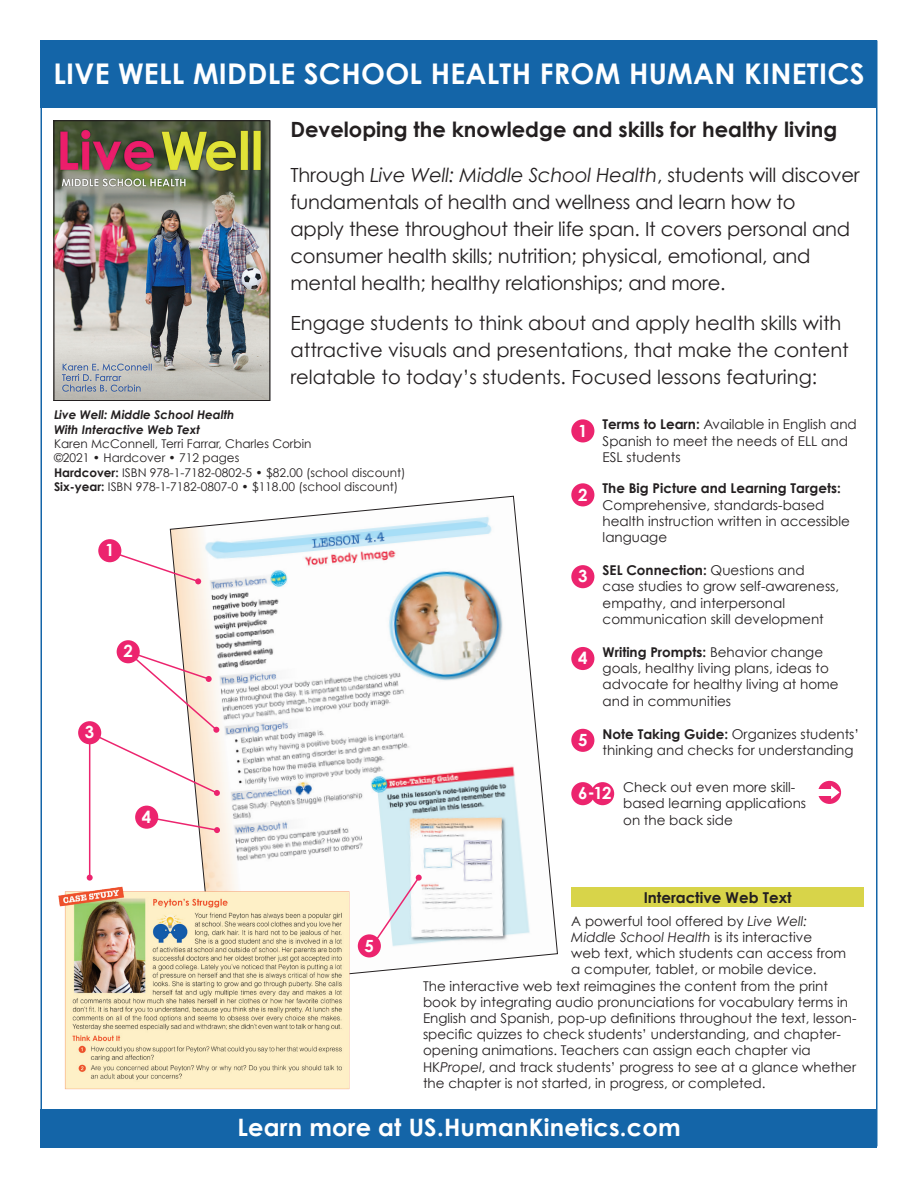
<style>
.page{position:relative;width:918px;height:1188px;background:#fff}
.page>*{position:absolute;margin:0;border:0;box-sizing:border-box;transform-origin:0 0}
.t1{font:700 28.5px "Century Gothic";letter-spacing:.01em;color:#fff}
.t2{font:700 24px "Century Gothic";letter-spacing:.01em;color:#fff}
.t3{font:700 21px "Century Gothic";color:#231f20}
.t4{font:19.5px/27px "Century Gothic";letter-spacing:-.01em;color:#231f20}
.t5{font:700 16.8px "Century Gothic";color:#fff}
.t6{font:700 15px "Century Gothic";color:#231f20}
.t7{font:13.5px/16.2px "Century Gothic";color:#231f20}
.t8{font:italic 13.5px "Century Gothic";color:#231f20}
.t9{font:700 13.5px "Century Gothic";color:#231f20}
.t10{font:12px/14.4px "Century Gothic";color:#231f20}
.t11{font:italic 700 12px/14.4px "Century Gothic";color:#231f20}
.s1{font-style:italic}
.s2{font-weight:700}
.s3{font-style:normal}
</style>
<div class="page">
<img style="left:56px;top:122px;width:212px;height:277px">
<div style="left:54px;top:120px;width:216px;height:281px;border:1px solid #231f20"></div>
<div style="left:40px;top:40px;width:838px;height:68px;background:#1465a8"></div>
<div style="left:40px;top:1109px;width:838px;height:39px;background:#1465a8"></div>
<svg style="left:169px;top:495px;width:389px;height:479px"></svg>
<img style="left:58px;top:881px;width:300px;height:209px">
<div style="left:571px;top:887px;width:293px;height:20px;background:#d8d449"></div>
<div style="left:571px;top:419px;width:23px;height:23px;background:#ec246e;border-radius:50%"></div>
<div style="left:98px;top:539px;width:23px;height:23px;background:#ec246e;border-radius:50%"></div>
<div style="left:571px;top:483px;width:23px;height:23px;background:#ec246e;border-radius:50%"></div>
<div style="left:571px;top:565px;width:23px;height:23px;background:#ec246e;border-radius:50%"></div>
<div style="left:571px;top:647px;width:23px;height:23px;background:#ec246e;border-radius:50%"></div>
<div style="left:571px;top:729px;width:23px;height:23px;background:#ec246e;border-radius:50%"></div>
<div style="left:571px;top:782px;width:23px;height:23px;background:#ec246e;border-radius:50%"></div>
<div style="left:591px;top:782px;width:23px;height:23px;background:#ec246e;border-radius:50%"></div>
<div style="left:818px;top:781px;width:23px;height:23px;background:#ec246e;border-radius:50%"></div>
<svg style="left:831px;top:786px;width:9px;height:13px"></svg>
<div style="left:817px;top:789px;width:16px;height:7px;background:#fff"></div>
<svg style="left:114px;top:552px;width:87px;height:32px"></svg>
<div style="left:117px;top:640px;width:23px;height:23px;background:#ec246e;border-radius:50%"></div>
<svg style="left:88px;top:648px;width:132px;height:148px"></svg>
<hr style="left:89px;top:733px;width:1px;height:145px;background:#ec246e">
<svg style="left:87px;top:875px;width:6px;height:6px"></svg>
<div style="left:78px;top:721px;width:23px;height:23px;background:#ec246e;border-radius:50%"></div>
<svg style="left:150px;top:815px;width:70px;height:18px"></svg>
<div style="left:135px;top:806px;width:23px;height:23px;background:#ec246e;border-radius:50%"></div>
<svg style="left:366px;top:875px;width:56px;height:79px"></svg>
<div style="left:358px;top:934px;width:23px;height:23px;background:#ec246e;border-radius:50%"></div>
<h1 class="t1" style="left:53px;top:56px;width:813px">LIVE WELL MIDDLE SCHOOL HEALTH FROM HUMAN KINETICS</h1>
<h3 class="t3" style="left:291px;top:116px;width:548px">Developing the knowledge and skills for healthy living</h3>
<p class="t4" style="left:291px;top:161px;width:571px">Through <span class="s1">Live Well: Middle School Health</span>, students will discover fundamentals of health and wellness and learn how to<br>apply these throughout their life span. It covers personal and consumer health skills; nutrition; physical, emotional, and mental health; healthy relationships; and more.</p>
<h3 class="t4" style="left:291px;top:309px;width:560px">Engage students to think about and apply health skills with attractive visuals and presentations, that make the content relatable to today’s students. Focused lessons featuring:</h3>
<p class="t11" style="left:54px;top:407px;width:182px">Live Well: Middle School Health<br>With Interactive Web Text</p>
<p class="t10" style="left:54px;top:436px;width:353px">Karen McConnell, Terri Farrar, Charles Corbin<br>©2021 • Hardcover • 712 pages<br><span class="s2">Hardcover:</span> ISBN 978-1-7182-0802-5 • $82.00 (school discount)<br><span class="s2">Six-year:</span> ISBN 978-1-7182-0807-0 • $118.00 (school discount)</p>
<p class="t5" style="left:105px;top:540px;width:11px">1</p>
<p class="t5" style="left:85px;top:722px;width:11px">3</p>
<p class="t5" style="left:123px;top:641px;width:11px">2</p>
<p class="t5" style="left:142px;top:806px;width:11px">4</p>
<p class="t7" style="left:603px;top:416px;width:256px"><span class="s2">Terms to Learn:</span> Available in English and<br>Spanish to meet the needs of ELL and<br>ESL students</p>
<p class="t9" style="left:603px;top:480px;width:240px">The Big Picture and Learning Targets:</p>
<p class="t7" style="left:603px;top:496px;width:249px">Comprehensive, standards-based health instruction written in accessible language</p>
<p class="t7" style="left:603px;top:562px;width:238px"><span class="s2">SEL Connection:</span> Questions and case studies to grow self-awareness, empathy, and interpersonal communication skill development</p>
<p class="t7" style="left:603px;top:644px;width:238px"><span class="s2">Writing Prompts:</span> Behavior change goals, healthy living plans, ideas to advocate for healthy living at home and in communities</p>
<p class="t7" style="left:603px;top:726px;width:258px"><span class="s2">Note Taking Guide:</span> Organizes students’ thinking and checks for understanding</p>
<p class="t7" style="left:623px;top:779px;width:185px">Check out even more skill&shy;based learning applications on the back side</p>
<p class="t5" style="left:578px;top:420px;width:11px">1</p>
<p class="t5" style="left:578px;top:484px;width:11px">2</p>
<p class="t5" style="left:578px;top:566px;width:11px">3</p>
<p class="t5" style="left:578px;top:648px;width:11px">4</p>
<p class="t5" style="left:578px;top:729px;width:11px">5</p>
<p class="t5" style="left:578px;top:783px;width:35px">6 12</p>
<p class="t5" style="left:588px;top:782px;width:9px">-</p>
<p class="t5" style="left:365px;top:935px;width:11px">5</p>
<p class="t6" style="left:644px;top:888px;width:149px">Interactive Web Text</p>
<p class="t7" style="left:571px;top:913px;width:237px">A powerful tool offered by <span class="s1">Live Well:</span></p>
<p class="t8" style="left:571px;top:929px;width:242px">Middle School Health <span class="s3">is its interactive</span></p>
<p class="t7" style="left:571px;top:945px;width:276px">web text, which students can access from</p>
<p class="t7" style="left:571px;top:961px;width:247px">a computer, tablet, or mobile device.</p>
<p class="t7" style="left:423px;top:977px;width:406px">The interactive web text reimagines the content from the print</p>
<p class="t7" style="left:423px;top:994px;width:427px">book by integrating audio pronunciations for vocabulary terms in</p>
<p class="t7" style="left:423px;top:1010px;width:435px">English and Spanish, pop-up definitions throughout the text, lesson-</p>
<p class="t7" style="left:423px;top:1026px;width:420px">specific quizzes to check students’ understanding, and chapter-</p>
<p class="t7" style="left:423px;top:1042px;width:389px">opening animations. Teachers can assign each chapter via</p>
<p class="t7" style="left:423px;top:1058px;width:435px">HK<span class="s1">Propel</span>, and track students’ progress to see at a glance whether</p>
<p class="t7" style="left:423px;top:1075px;width:344px">the chapter is not started, in progress, or completed.</p>
<h2 class="t2" style="left:237px;top:1112px;width:445px">Learn more at US.HumanKinetics.com</h2>
</div>
